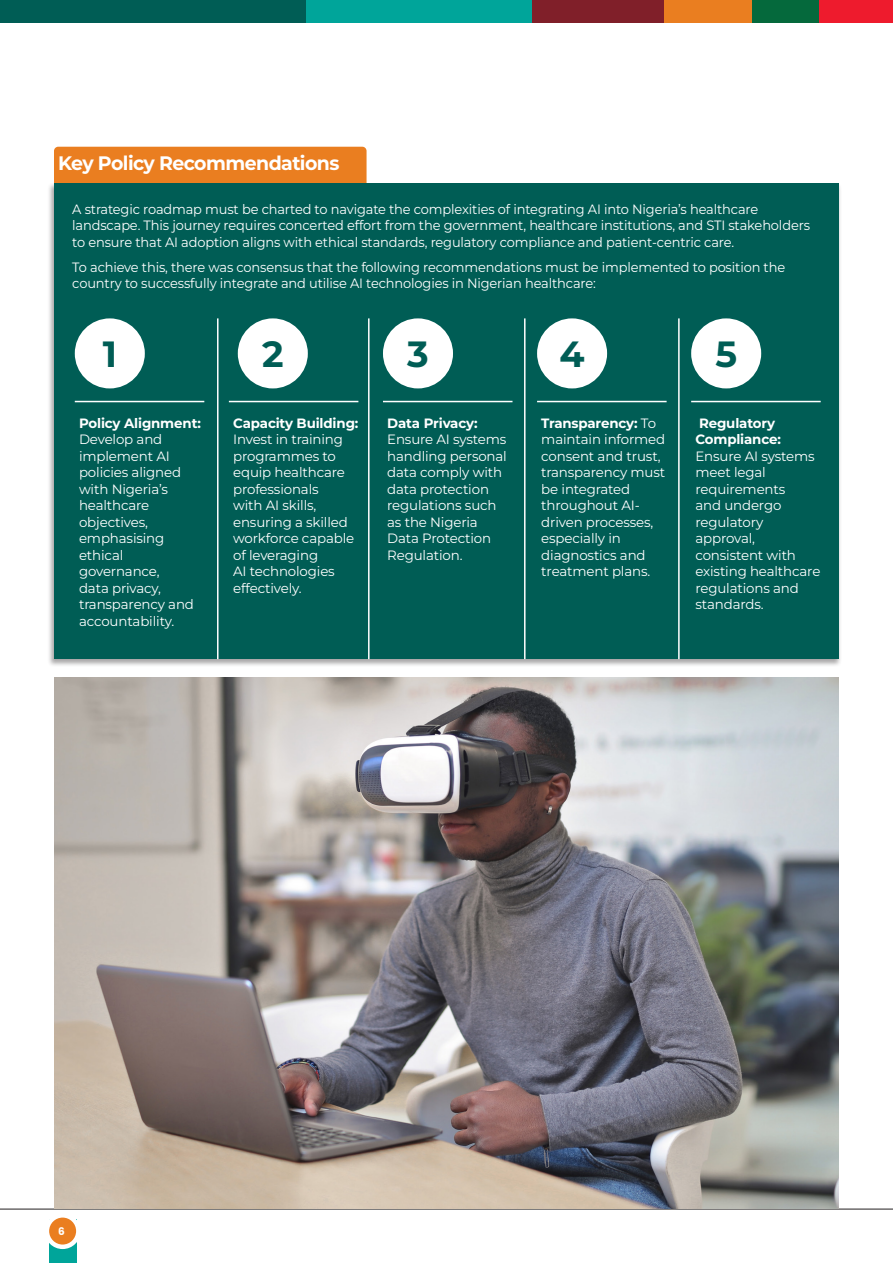
<style>
.page{position:relative;width:893px;height:1263px;background:#fff}
.page>*{position:absolute;margin:0;border:0;box-sizing:border-box;transform-origin:0 0}
.t1{font:700 36.45px "Montserrat";color:#005d55}
.CHINA_HEADLINE{font:700 19.5px "Montserrat";letter-spacing:-.03em;color:#fff}
.List_Paragraph{font:13.5px/16.5px "Montserrat";letter-spacing:-.01em;color:#fff}
.List_Paragraph-2{font:13.5px/16.5px "Montserrat";letter-spacing:-.01em;color:#fff;scale:.96 1}
.t2{font:700 10.5px "Poppins";color:#fff}
.s1{font-weight:700}
</style>
<div class="page">
<div style="left:49px;top:1219px;width:28px;height:44px;background:#00a59a"></div>
<svg style="left:47px;top:1215px;width:31px;height:32px"></svg>
<div style="left:45px;top:1213px;width:36px;height:36px;border:4px solid #fff;border-radius:50%"></div>
<div style="left:819px;top:0;width:74px;height:23px;background:#ee1b2d"></div>
<div style="left:752px;top:0;width:67px;height:23px;background:#05693c"></div>
<div style="left:663px;top:0;width:89px;height:23px;background:#ea7e20"></div>
<div style="left:532px;top:0;width:131px;height:23px;background:#801f29"></div>
<div style="left:306px;top:0;width:226px;height:23px;background:#00a59a"></div>
<div style="left:0;top:0;width:306px;height:23px;background:#005d55"></div>
<hr style="left:0;top:1209px;width:893px;height:1px;background:#231f20">
<div style="left:54px;top:147px;width:313px;height:57px;background:#ea7e20;border-radius:4px"></div>
<div style="left:47px;top:183px;width:795px;height:484px;background:#231f20;opacity:.4"></div>
<div style="left:54px;top:183px;width:785px;height:476px;background:#005d55"></div>
<div style="left:75px;top:318px;width:70px;height:70px;background:#fff;border-radius:50%"></div>
<div style="left:238px;top:318px;width:70px;height:70px;background:#fff;border-radius:50%"></div>
<div style="left:383px;top:318px;width:70px;height:70px;background:#fff;border-radius:50%"></div>
<div style="left:537px;top:318px;width:70px;height:70px;background:#fff;border-radius:50%"></div>
<div style="left:691px;top:318px;width:70px;height:70px;background:#fff;border-radius:50%"></div>
<hr style="left:75px;top:401px;width:129px;height:1px;background:#fff">
<hr style="left:229px;top:401px;width:129px;height:1px;background:#fff">
<hr style="left:383px;top:401px;width:129px;height:1px;background:#fff">
<hr style="left:537px;top:401px;width:130px;height:1px;background:#fff">
<hr style="left:691px;top:401px;width:130px;height:1px;background:#fff">
<hr style="left:217px;top:318px;width:2px;height:341px;background:#fff">
<hr style="left:368px;top:318px;width:2px;height:341px;background:#fff">
<hr style="left:524px;top:318px;width:1px;height:341px;background:#fff">
<hr style="left:678px;top:318px;width:2px;height:341px;background:#fff">
<img style="left:54px;top:678px;width:785px;height:531px">
<p class="CHINA_HEADLINE" style="left:58px;top:149px;width:283px">Key Policy Recommendations</p>
<p class="List_Paragraph-2" style="left:72px;top:200px;width:770px">A strategic roadmap must be charted to navigate the complexities of integrating AI into Nigeria’s healthcare landscape. This journey requires concerted effort from the government, healthcare institutions, and STI stakeholders to ensure that AI adoption aligns with ethical standards, regulatory compliance and patient-centric care.</p>
<p class="List_Paragraph-2" style="left:72px;top:258px;width:744px">To achieve this, there was consensus that the following recommendations must be implemented to position the country to successfully integrate and utilise AI technologies in Nigerian healthcare:</p>
<p class="t1" style="left:103px;top:328px;width:16px">1</p>
<p class="t1" style="left:262px;top:328px;width:23px">2</p>
<p class="t1" style="left:407px;top:328px;width:23px">3</p>
<p class="t1" style="left:559px;top:328px;width:27px">4</p>
<p class="t1" style="left:715px;top:328px;width:23px">5</p>
<p class="List_Paragraph" style="left:79px;top:414px;width:123px"><span class="s1">Policy Alignment:<br></span>Develop and implement AI policies aligned with Nigeria’s healthcare objectives, emphasising ethical governance,<br>data privacy, transparency and accountability.</p>
<p class="List_Paragraph" style="left:233px;top:414px;width:127px"><span class="s1">Capacity Building:<br></span>Invest in training programmes to equip healthcare professionals<br>with AI skills, ensuring a skilled workforce capable of leveraging<br>AI technologies effectively.</p>
<p class="List_Paragraph" style="left:387px;top:414px;width:121px"><span class="s1">Data Privacy:<br></span>Ensure AI systems handling personal data comply with data protection regulations such as the Nigeria<br>Data Protection<br>Regulation.</p>
<p class="List_Paragraph" style="left:541px;top:414px;width:125px"><span class="s1">Transparency:</span> To maintain informed consent and trust, transparency must be integrated throughout AI&shy;driven processes, especially in diagnostics and treatment plans.</p>
<p class="List_Paragraph" style="left:695px;top:414px;width:126px"><span class="s1">Regulatory<br>Compliance:<br></span>Ensure AI systems meet legal requirements<br>and undergo regulatory approval, consistent with existing healthcare regulations and standards.</p>
<p class="t2" style="left:58px;top:1225px;width:8px">6</p>
</div>
